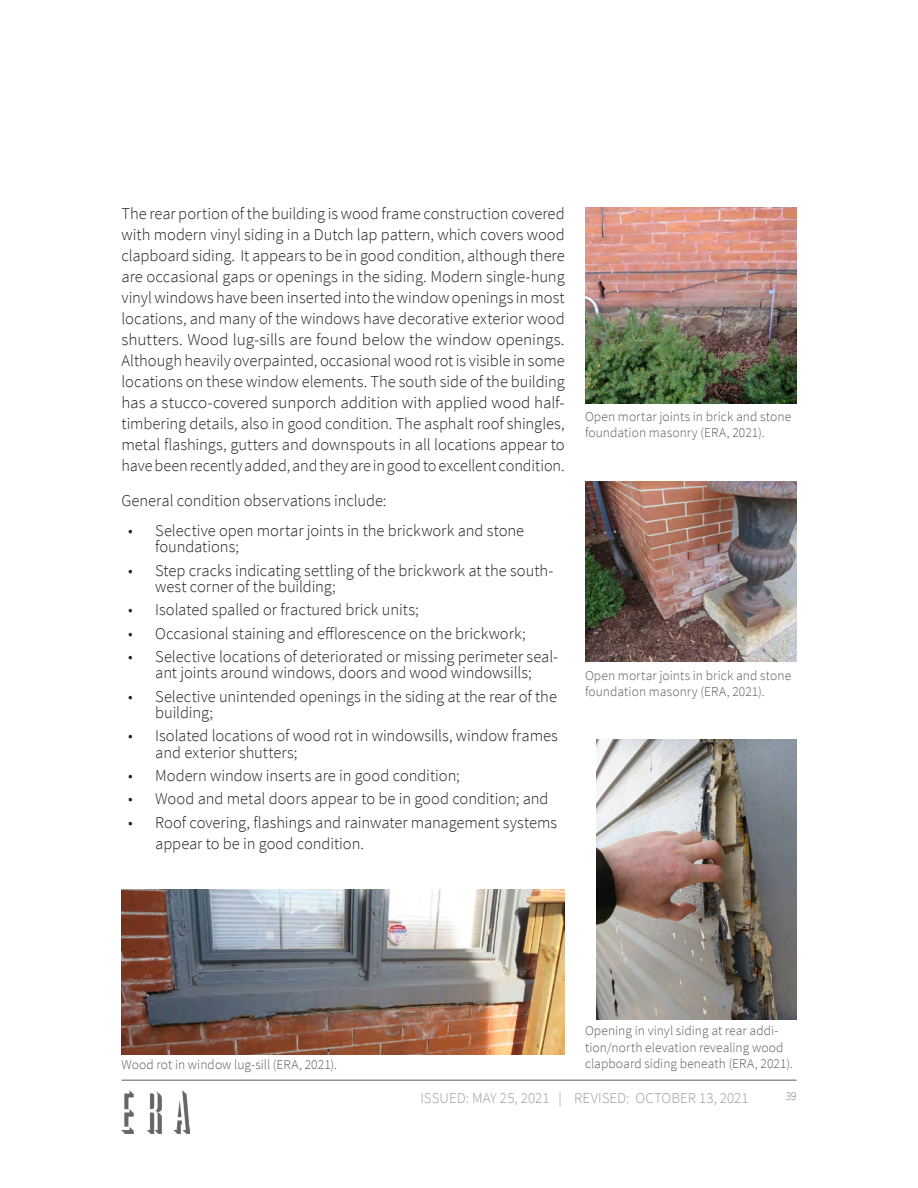
<style>
.page{position:relative;width:918px;height:1188px;background:#fff}
.page>*{position:absolute;margin:0;border:0;box-sizing:border-box;transform-origin:0 0}
.BODY_TEXT{font:300 16.5px/21px "Source Sans Pro";letter-spacing:-.005em;color:#231f20}
.t1{font:300 15px "Source Sans Pro";color:#999b9e}
.CAPTIONS_-_NON_NUMBE{font:300 13.5px/16.5px "Source Sans Pro";letter-spacing:.005em;color:#57585a}
.t2{font:300 12px "Source Sans Pro";color:#838588}
</style>
<div class="page">
<hr style="left:122px;top:1080px;width:674px;height:1px;background:#57585a">
<img style="left:122px;top:1091px;width:67px;height:42px">
<img style="left:585px;top:207px;width:211px;height:196px">
<img style="left:585px;top:482px;width:211px;height:180px">
<img style="left:596px;top:739px;width:200px;height:281px">
<img style="left:122px;top:889px;width:443px;height:166px">
<p class="BODY_TEXT" style="left:122px;top:203px;width:445px;text-align:justify">The rear portion of the building is wood frame construction covered with modern vinyl siding in a Dutch lap pattern, which covers wood clapboard siding. It appears to be in good condition, although there are occasional gaps or openings in the siding. Modern single-hung vinyl windows have been inserted into the window openings in most locations, and many of the windows have decorative exterior wood shutters. Wood lug-sills are found below the window openings.<br>Although heavily overpainted, occasional wood rot is visible in some locations on these window elements. The south side of the building has a stucco-covered sunporch addition with applied wood half&shy;timbering details, also in good condition. The asphalt roof shingles, metal flashings, gutters and downspouts in all locations appear to have been recently added, and they are in good to excellent condition.</p>
<p class="BODY_TEXT" style="left:122px;top:490px;width:267px">General condition observations include:</p>
<p class="BODY_TEXT" style="left:155px;top:522px;width:370px;line-height:16.5px;text-indent:-27px">• Selective open mortar joints in the brickwork and stone foundations;</p>
<p class="BODY_TEXT" style="left:155px;top:562px;width:400px;line-height:16.5px;text-indent:-27px">• Step cracks indicating settling of the brickwork at the south&shy;west corner of the building;</p>
<p class="BODY_TEXT" style="left:128px;top:599px;width:292px">• Isolated spalled or fractured brick units;</p>
<p class="BODY_TEXT" style="left:128px;top:623px;width:399px">• Occasional staining and efflorescence on the brickwork;</p>
<p class="BODY_TEXT" style="left:128px;top:648px;width:431px;line-height:16.5px;text-align:center">• Selective locations of deteriorated or missing perimeter seal&shy;ant joints around windows, doors and wood windowsills;</p>
<p class="BODY_TEXT" style="left:155px;top:688px;width:403px;line-height:16.5px;text-indent:-27px">• Selective unintended openings in the siding at the rear of the building;</p>
<p class="BODY_TEXT" style="left:155px;top:728px;width:404px;line-height:16.5px;text-indent:-27px">• Isolated locations of wood rot in windowsills, window frames and exterior shutters;</p>
<p class="BODY_TEXT" style="left:128px;top:765px;width:333px">• Modern window inserts are in good condition;</p>
<p class="BODY_TEXT" style="left:128px;top:788px;width:422px">• Wood and metal doors appear to be in good condition; and</p>
<p class="BODY_TEXT" style="left:155px;top:812px;width:403px;text-indent:-27px">• Roof covering, flashings and rainwater management systems appear to be in good condition.</p>
<p class="CAPTIONS_-_NON_NUMBE" style="left:585px;top:408px;width:208px">Open mortar joints in brick and stone foundation masonry (ERA, 2021).</p>
<p class="CAPTIONS_-_NON_NUMBE" style="left:585px;top:667px;width:208px">Open mortar joints in brick and stone foundation masonry (ERA, 2021).</p>
<p class="CAPTIONS_-_NON_NUMBE" style="left:585px;top:1023px;width:200px">Opening in vinyl siding at rear addi&shy;tion/north elevation revealing wood</p>
<p class="CAPTIONS_-_NON_NUMBE" style="left:122px;top:1056px;width:217px">Wood rot in window lug-sill (ERA, 2021).</p>
<p class="CAPTIONS_-_NON_NUMBE" style="left:585px;top:1056px;width:209px">clapboard siding beneath (ERA, 2021).</p>
<p class="t1" style="left:420px;top:1089px;width:165px">ISSUED: MAY 25, 2021 | Revised</p>
<p class="t1" style="left:626px;top:1089px;width:22px">: October</p>
<p class="t1" style="left:699px;top:1089px;width:51px">13, 2021</p>
<p class="t2" style="left:786px;top:1088px;width:12px">39</p>
</div>
